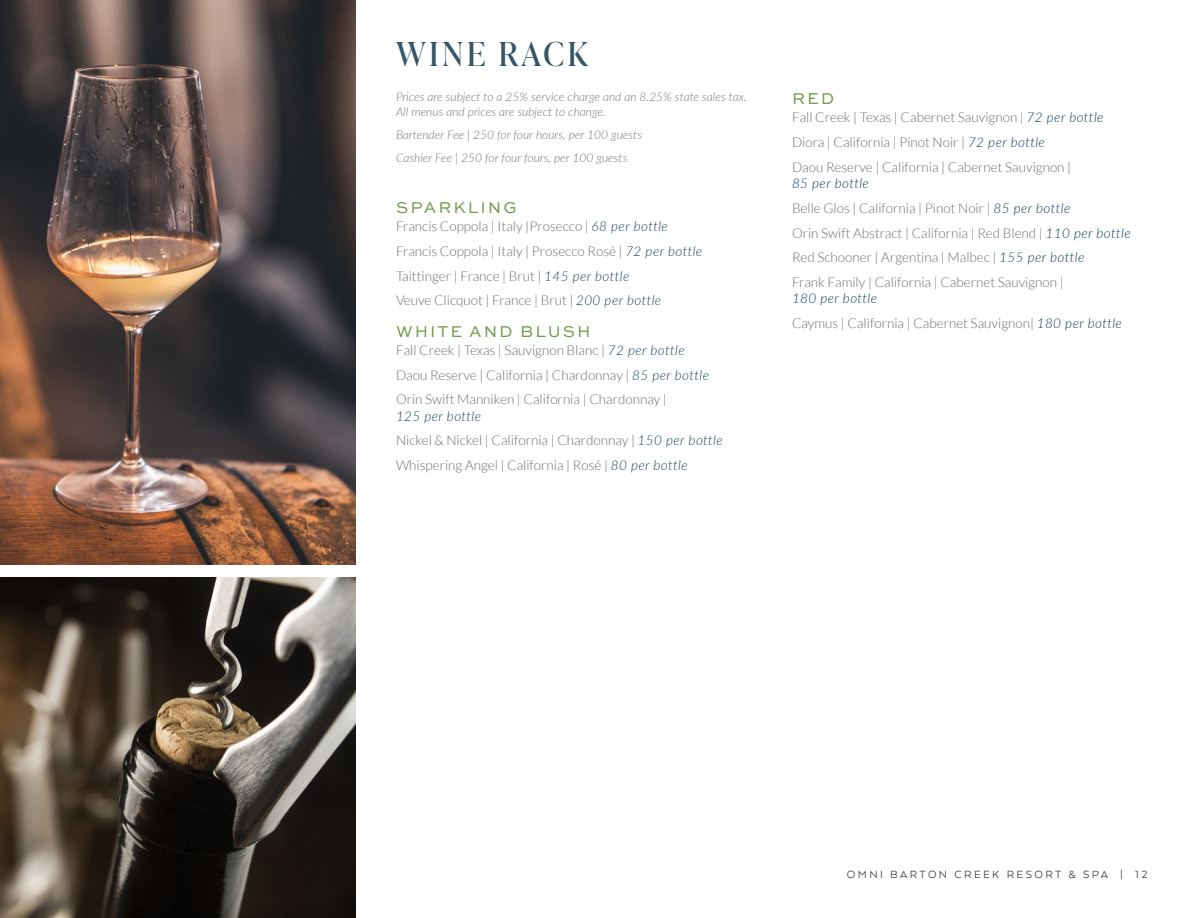
<style>
.page{position:relative;width:1188px;height:918px;background:#fff}
.page>*{position:absolute;margin:0;border:0;box-sizing:border-box;transform-origin:0 0}
.t1{font:33px "Ivy Presto Display";letter-spacing:.1em;color:#365567}
.t2{font:16.5px "Sweet Sans Pro";letter-spacing:.12em;color:#719b49}
.Menu_Body_Copy{font:300 13.5px "Lato";color:#6c6d70}
.Menu_Body_Copy-2{font:italic 300 13.5px "Lato";letter-spacing:.03em;color:#093d51}
.Menu_Body_Copy-3{font:italic 300 13.5px "Lato";letter-spacing:.03em;color:#164356}
.Italics_-_fine_print{font:italic 300 12px/14.4px "Lato";color:#737477}
.t3{font:12px "Arquitecta";letter-spacing:.2em;color:#312f30}
.s1{font-style:italic;color:#164356}
.s2{font-style:italic;color:#093d51}
</style>
<div class="page">
<img style="left:0;top:0;width:356px;height:565px">
<img style="left:0;top:578px;width:355px;height:340px">
<h1 class="t1" style="left:396px;top:30px;width:193px">WINE RACK</h1>
<p class="Italics_-_fine_print" style="left:396px;top:89px;width:352px">Prices are subject to a 25% service charge and an 8.25% state sales tax.<br>All menus and prices are subject to change.</p>
<p class="Italics_-_fine_print" style="left:396px;top:127px;width:248px">Bartender Fee | 250 for four hours, per 100 guests</p>
<p class="Italics_-_fine_print" style="left:396px;top:150px;width:233px">Cashier Fee | 250 for four fours, per 100 guests</p>
<h3 class="t2" style="left:396px;top:196px;width:122px">SPARKLING</h3>
<p class="Menu_Body_Copy" style="left:396px;top:219px;width:273px">Francis Coppola | Italy |Prosecco | <span class="s1">68 per bottle</span></p>
<p class="Menu_Body_Copy" style="left:396px;top:244px;width:308px">Francis Coppola | Italy | Prosecco Rosé | <span class="s1">72 per bottle</span></p>
<p class="Menu_Body_Copy" style="left:396px;top:269px;width:235px">Taittinger | France | Brut | <span class="s1">145 per bottle</span></p>
<p class="Menu_Body_Copy" style="left:396px;top:293px;width:267px">Veuve Clicquot | France | Brut | <span class="s1">200 per bottle</span></p>
<h3 class="t2" style="left:396px;top:320px;width:196px">WHITE AND BLUSH</h3>
<p class="Menu_Body_Copy" style="left:396px;top:343px;width:290px">Fall Creek | Texas | Sauvignon Blanc | <span class="s1">72 per bottle</span></p>
<p class="Menu_Body_Copy" style="left:396px;top:368px;width:315px">Daou Reserve | California | Chardonnay | <span class="s1">85 per bottle</span></p>
<p class="Menu_Body_Copy" style="left:396px;top:392px;width:273px">Orin Swift Manniken | California | Chardonnay |</p>
<p class="Menu_Body_Copy-3" style="left:396px;top:406px;width:87px">125 per bottle</p>
<p class="Menu_Body_Copy" style="left:396px;top:433px;width:328px">Nickel &amp; Nickel | California | Chardonnay | <span class="s1">150 per bottle</span></p>
<p class="Menu_Body_Copy" style="left:396px;top:458px;width:293px">Whispering Angel | California | Rosé | <span class="s1">80 per bottle</span></p>
<h3 class="t2" style="left:792px;top:87px;width:44px">RED</h3>
<p class="Menu_Body_Copy" style="left:792px;top:110px;width:313px">Fall Creek | Texas | Cabernet Sauvignon | <span class="s2">72 per bottle</span></p>
<p class="Menu_Body_Copy" style="left:792px;top:135px;width:254px">Diora | California | Pinot Noir | <span class="s2">72 per bottle</span></p>
<p class="Menu_Body_Copy" style="left:792px;top:160px;width:281px">Daou Reserve | California | Cabernet Sauvignon |</p>
<p class="Menu_Body_Copy-2" style="left:792px;top:174px;width:78px">85 per bottle</p>
<p class="Menu_Body_Copy" style="left:792px;top:201px;width:280px">Belle Glos | California | Pinot Noir | <span class="s2">85 per bottle</span></p>
<p class="Menu_Body_Copy" style="left:792px;top:225px;width:340px">Orin Swift Abstract | California | Red Blend | <span class="s2">110 per bottle</span></p>
<p class="Menu_Body_Copy" style="left:792px;top:250px;width:294px">Red Schooner | Argentina | Malbec | <span class="s2">155 per bottle</span></p>
<p class="Menu_Body_Copy" style="left:792px;top:275px;width:273px">Frank Family | California | Cabernet Sauvignon |</p>
<p class="Menu_Body_Copy-2" style="left:792px;top:289px;width:87px">180 per bottle</p>
<p class="Menu_Body_Copy" style="left:792px;top:316px;width:331px">Caymus | California | Cabernet Sauvignon| <span class="s2">180 per bottle</span></p>
<p class="t3" style="left:847px;top:866px;width:302px">OMNI BARTON CREEK RESORT &amp; SPA | 12</p>
</div>
